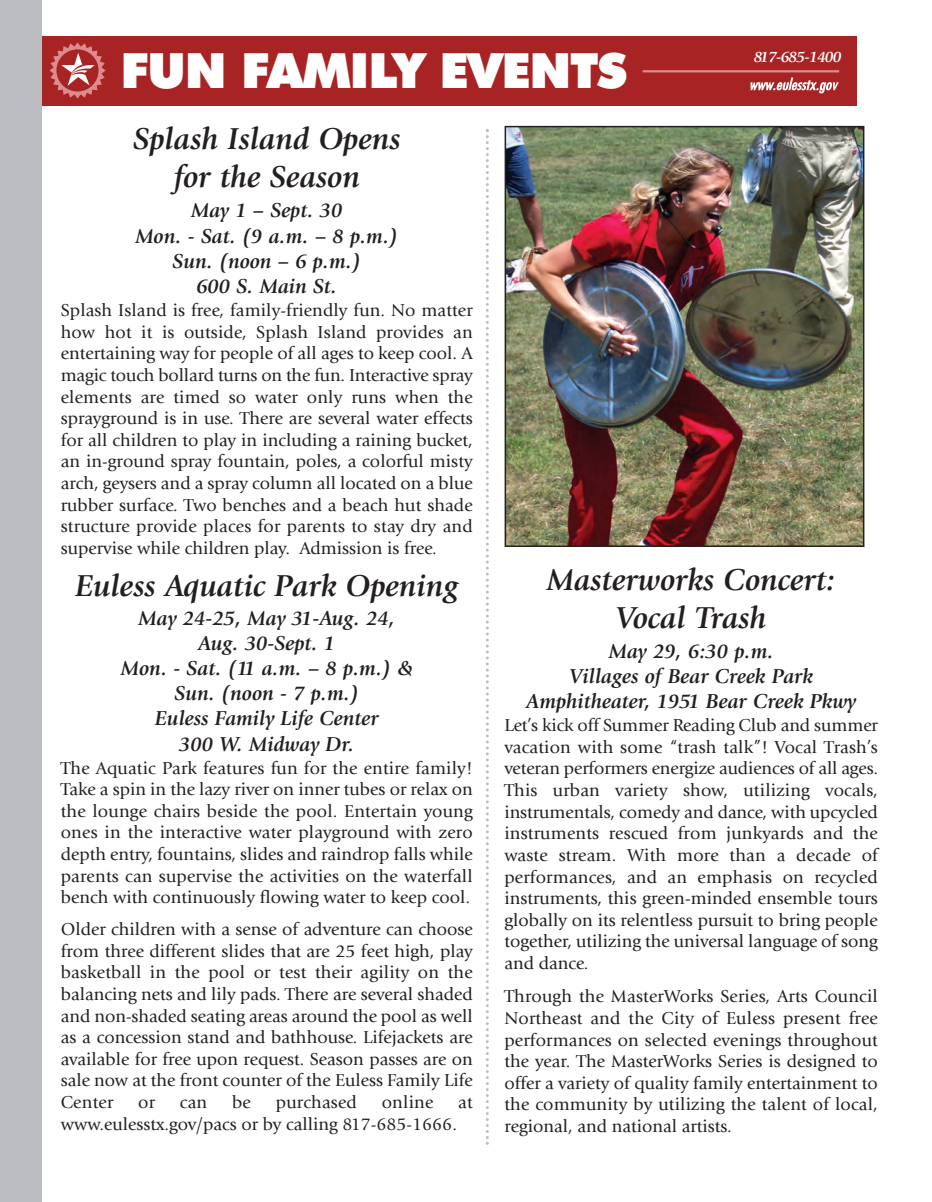
<style>
.page{position:relative;width:932px;height:1202px;background:#fff}
.page>*{position:absolute;margin:0;border:0;box-sizing:border-box;transform-origin:0 0}
.t1{font:900 48.6px "Futura BT";letter-spacing:-.025em;color:#fff}
.t2{font:italic 700 31.5px/37.8px "Giovanni";color:#231f20;text-align:center}
.t3{font:italic 700 21px/25.2px "Giovanni";color:#231f20;text-align:center}
.t4{font:18px/21.6px "Giovanni";color:#231f20;text-align:justify}
.t5{font:italic 700 15.9px "Giovanni";letter-spacing:-.05em;color:#fff}
</style>
<div class="page">
<div style="left:42px;top:36px;width:814px;height:70px;background:#a82324"></div>
<svg style="left:49px;top:42px;width:57px;height:57px"></svg>
<hr style="left:642px;top:70px;width:197px;height:2px;background:#dd8b8c">
<svg style="left:750px;top:78px;width:88px;height:15px"></svg>
<svg style="left:486px;top:129px;width:3px;height:1015px"></svg>
<div style="left:0;top:0;width:42px;height:1202px;background:#bcbdc0"></div>
<img style="left:507px;top:129px;width:354px;height:415px">
<div style="left:504px;top:126px;width:360px;height:421px;border:2px solid #231f20"></div>
<h1 class="t1" style="left:121px;top:42px;width:508px">FUN FAMILY EVENTS</h1>
<p class="t5" style="left:753px;top:51px;width:89px">817-685-1400</p>
<h2 class="t2" style="left:133px;top:122px;width:269px">Splash Island Opens for the Season</h2>
<p class="t3" style="left:135px;top:199px;width:264px">May 1 – Sept. 30<br>Mon. - Sat. (9 a.m. – 8 p.m.)<br>Sun. (noon – 6 p.m.)<br>600 S. Main St.</p>
<p class="t4" style="left:61px;top:301px;width:413px">Splash Island is free, family-friendly fun. No matter how hot it is outside, Splash Island provides an entertaining way for people of all ages to keep cool. A magic touch bollard turns on the fun. Interactive spray elements are timed so water only runs when the sprayground is in use. There are several water effects for all children to play in including a raining bucket, an in-ground spray fountain, poles, a colorful misty arch, geysers and a spray column all located on a blue rubber surface. Two benches and a beach hut shade structure provide places for parents to stay dry and supervise while children play. Admission is free.</p>
<h2 class="t2" style="left:75px;top:569px;width:385px">Euless Aquatic Park Opening</h2>
<p class="t3" style="left:121px;top:606px;width:293px">May 24-25, May 31-Aug. 24,<br>Aug. 30-Sept. 1<br>Mon. - Sat. (11 a.m. – 8 p.m.) &amp;<br>Sun. (noon - 7 p.m.)<br>Euless Family Life Center<br>300 W. Midway Dr.</p>
<p class="t4" style="left:61px;top:758px;width:413px">The Aquatic Park features fun for the entire family!<br>Take a spin in the lazy river on inner tubes or relax on the lounge chairs beside the pool. Entertain young ones in the interactive water playground with zero depth entry, fountains, slides and raindrop falls while parents can supervise the activities on the waterfall bench with continuously flowing water to keep cool.</p>
<p class="t4" style="left:61px;top:920px;width:413px">Older children with a sense of adventure can choose from three different slides that are 25 feet high, play basketball in the pool or test their agility on the balancing nets and lily pads. There are several shaded and non-shaded seating areas around the pool as well as a concession stand and bathhouse. Lifejackets are available for free upon request. Season passes are on sale now at the front counter of the Euless Family Life Center</p>
<h2 class="t2" style="left:546px;top:563px;width:290px">Masterworks Concert:<br>Vocal Trash</h2>
<p class="t3" style="left:526px;top:640px;width:331px">May 29, 6:30 p.m.<br>Villages of Bear Creek Park<br>Amphitheater, 1951 Bear Creek Pkwy</p>
<p class="t4" style="left:504px;top:716px;width:375px">Let’s kick off Summer Reading Club and summer vacation with some “trash talk”! Vocal Trash’s veteran performers energize audiences of all ages.<br>This urban variety show, utilizing vocals, instrumentals, comedy and dance, with upcycled instruments rescued from junkyards and the waste stream. With more than a decade of performances, and an emphasis on recycled instruments, this green-minded ensemble tours globally on its relentless pursuit to bring people together, utilizing the universal language of song and dance.</p>
<p class="t4" style="left:504px;top:987px;width:375px">Through the MasterWorks Series, Arts Council Northeast and the City of Euless present free performances on selected evenings throughout the year. The MasterWorks Series is designed to offer a variety of quality family entertainment to the community by utilizing the talent of local, regional, and national artists.</p>
<p class="t4" style="left:138px;top:1092px;width:18px">or</p>
<p class="t4" style="left:180px;top:1092px;width:29px">can</p>
<p class="t4" style="left:232px;top:1092px;width:20px">be</p>
<p class="t4" style="left:276px;top:1092px;width:83px">purchased</p>
<p class="t4" style="left:382px;top:1092px;width:53px">online</p>
<p class="t4" style="left:458px;top:1092px;width:16px">at</p>
<p class="t4" style="left:61px;top:1114px;width:398px">www.eulesstx.gov/pacs or by calling 817-685-1666.</p>
</div>
